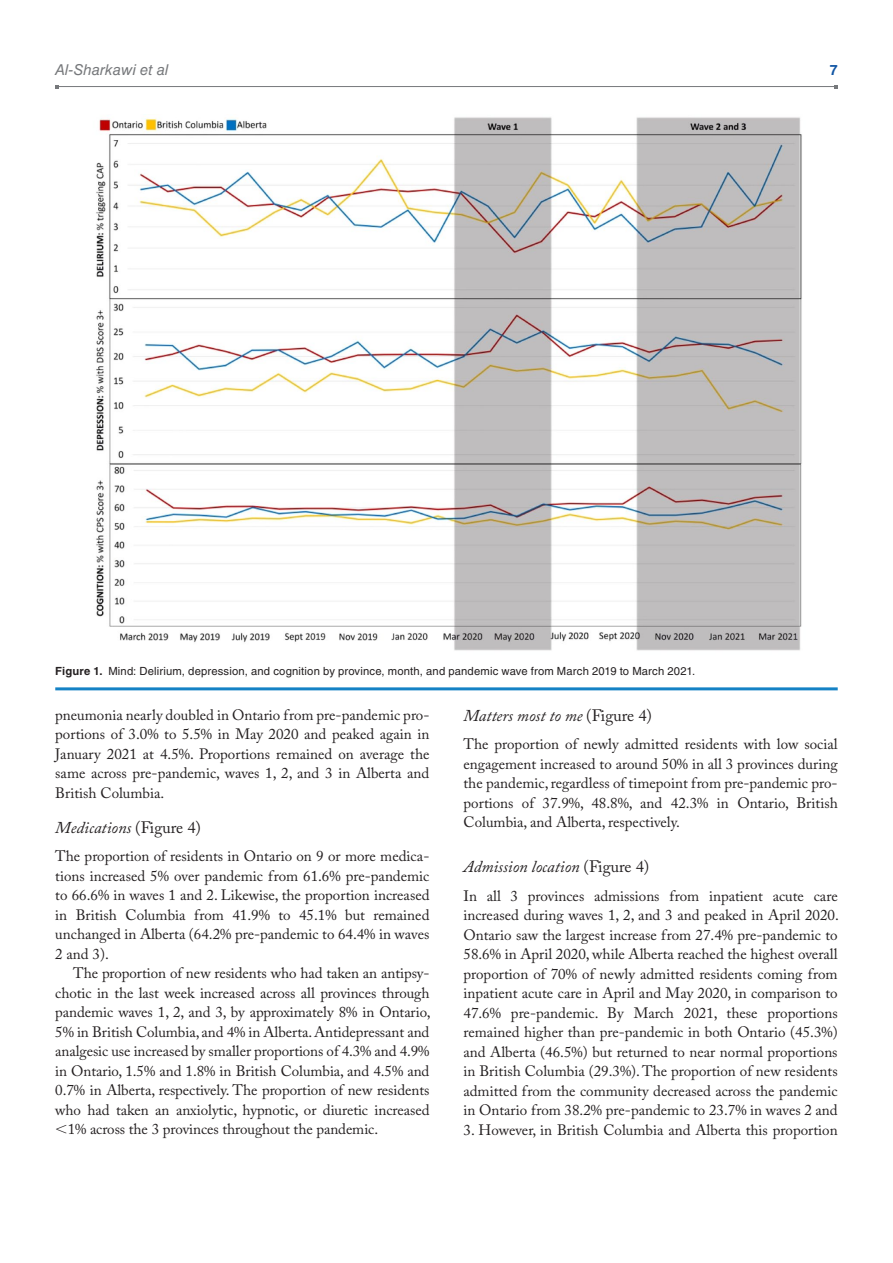
<style>
.page{position:relative;width:893px;height:1263px;background:#fff}
.page>*{position:absolute;margin:0;border:0;box-sizing:border-box;transform-origin:0 0}
.t1{font:italic 16.5px "Adobe Caslon Pro";color:#231f20}
.t2{font:15px/19.5px "Adobe Caslon Pro";letter-spacing:-.005em;color:#231f20;text-align:justify}
.t3{font:italic 15px "Helvetica LT Std";color:#76787b}
.t4{font:700 14.25px "Helvetica LT Std";color:#1055a4}
.t5{font:11.25px "Helvetica LT Std";letter-spacing:.015em;color:#231f20}
.s1{font-weight:700}
.s2{font-style:normal}
</style>
<div class="page">
<hr style="left:57px;top:86px;width:779px;height:1px;background:#76787b">
<hr style="left:55px;top:687px;width:783px;height:3px;background:#1582c5">
<img style="left:96px;top:117px;width:706px;height:534px">
<p class="t3" style="left:55px;top:61px;width:115px">Al-Sharkawi et al</p>
<p class="t4" style="left:830px;top:61px;width:9px">7</p>
<p class="t5" style="left:55px;top:664px;width:642px"><span class="s1">Figure 1.</span> Mind: Delirium, depression, and cognition by province, month, and pandemic wave from March 2019 to March 2021.</p>
<p class="t2" style="left:55px;top:705px;width:376px">pneumonia nearly doubled in Ontario from pre-pandemic pro&shy;portions of 3.0% to 5.5% in May 2020 and peaked again in January 2021 at 4.5%. Proportions remained on average the same across pre-pandemic, waves 1, 2, and 3 in Alberta and British Columbia.</p>
<p class="t1" style="left:55px;top:817px;width:147px">Medications <span class="s2">(Figure 4)</span></p>
<p class="t2" style="left:55px;top:846px;width:376px">The proportion of residents in Ontario on 9 or more medica&shy;tions increased 5% over pandemic from 61.6% pre-pandemic to 66.6% in waves 1 and 2. Likewise, the proportion increased in British Columbia from 41.9% to 45.1% but remained unchanged in Alberta (64.2% pre-pandemic to 64.4% in waves 2 and 3).</p>
<p class="t2" style="left:73px;top:963px;width:358px">The proportion of new residents who had taken an antipsy-</p>
<p class="t2" style="left:55px;top:983px;width:376px">chotic in the last week increased across all provinces through</p>
<p class="t2" style="left:55px;top:1002px;width:377px">pandemic waves 1, 2, and 3, by approximately 8% in Ontario,</p>
<p class="t2" style="left:55px;top:1022px;width:376px">5% in British Columbia, and 4% in Alberta. Antidepressant and</p>
<p class="t2" style="left:55px;top:1041px;width:376px">analgesic use increased by smaller proportions of 4.3% and 4.9%</p>
<p class="t2" style="left:55px;top:1061px;width:376px">in Ontario, 1.5% and 1.8% in British Columbia, and 4.5% and</p>
<p class="t2" style="left:55px;top:1080px;width:376px">0.7% in Alberta, respectively. The proportion of new residents</p>
<p class="t2" style="left:55px;top:1100px;width:376px">who had taken an anxiolytic, hypnotic, or diuretic increased</p>
<p class="t2" style="left:68px;top:1119px;width:312px">1% across the 3 provinces throughout the pandemic.</p>
<p class="t1" style="left:463px;top:705px;width:190px">Matters most to me <span class="s2">(Figure 4)</span></p>
<p class="t2" style="left:463px;top:734px;width:376px">The proportion of newly admitted residents with low social engagement increased to around 50% in all 3 provinces during the pandemic, regardless of timepoint from pre-pandemic pro&shy;portions of 37.9%, 48.8%, and 42.3% in Ontario, British Columbia, and Alberta, respectively.</p>
<p class="t1" style="left:463px;top:857px;width:187px">Admission location <span class="s2">(Figure 4)</span></p>
<p class="t2" style="left:463px;top:886px;width:377px">In all 3 provinces admissions from inpatient acute care increased during waves 1, 2, and 3 and peaked in April 2020.<br>Ontario saw the largest increase from 27.4% pre-pandemic to 58.6% in April 2020, while Alberta reached the highest overall proportion of 70% of newly admitted residents coming from inpatient acute care in April and May 2020, in comparison to 47.6% pre-pandemic. By March 2021, these proportions remained higher than pre-pandemic in both Ontario (45.3%) and Alberta (46.5%) but returned to near normal proportions in British Columbia (29.3%). The proportion of new residents admitted from the community decreased across the pandemic in Ontario from 38.2% pre-pandemic to 23.7% in waves 2 and</p>
<p class="t2" style="left:463px;top:1120px;width:376px">3. However, in British Columbia and Alberta this proportion</p>
</div>
